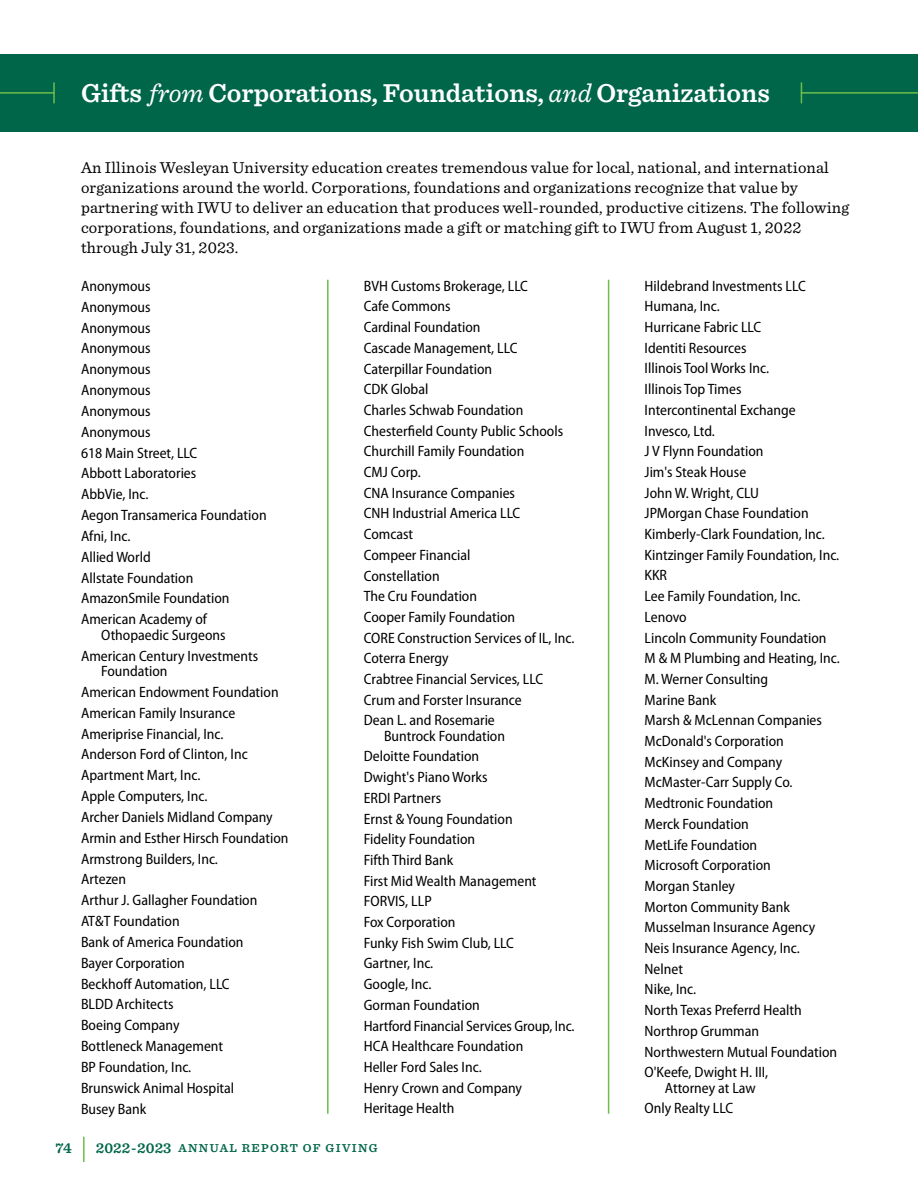
<style>
.page{position:relative;width:918px;height:1188px;background:#fff}
.page>*{position:absolute;margin:0;border:0;box-sizing:border-box;transform-origin:0 0}
.t1{font:600 27px "Sentinel";color:#fff}
.t2{font:16.5px/19.8px "Sentinel";letter-spacing:.01em;color:#000}
.t3{font:semi-condensed 15px/20.7px "Myriad Pro";color:#000}
.t4{font:600 15px "Sentinel";color:#006649}
.t5{font:600 12px "Sentinel";letter-spacing:.11em;color:#006649}
.s1{font-weight:400;font-style:italic}
.s2{font-size:15px}
</style>
<div class="page">
<hr style="left:83px;top:1137px;width:2px;height:25px;background:#6dbe4b">
<div style="left:0;top:54px;width:918px;height:78px;background:#006649"></div>
<hr style="left:801px;top:92px;width:117px;height:2px;background:#6dbe4b">
<svg style="left:801px;top:82px;width:1px;height:21px"></svg>
<hr style="left:0;top:92px;width:55px;height:2px;background:#6dbe4b">
<hr style="left:53px;top:82px;width:2px;height:21px;background:#6dbe4b">
<hr style="left:327px;top:280px;width:2px;height:834px;background:#6dbe4b">
<hr style="left:608px;top:280px;width:1px;height:834px;background:#6dbe4b">
<h1 class="t1" style="left:81px;top:73px;width:690px">Gifts <span class="s1">from</span> Corporations, Foundations, <span class="s1">and</span> Organizations</h1>
<p class="t2" style="left:81px;top:157px;width:770px">An Illinois Wesleyan University education creates tremendous value for local, national, and international organizations around the world. Corporations, foundations and organizations recognize that value by partnering with IWU to deliver an education that produces well-rounded, productive citizens. The following corporations, foundations, and organizations made a gift or matching gift to IWU from August 1, 2022 through July 31, 2023.</p>
<p class="t3" style="left:81px;top:276px;width:187px">Anonymous<br>Anonymous<br>Anonymous<br>Anonymous<br>Anonymous<br>Anonymous<br>Anonymous<br>Anonymous<br>618 Main Street, LLC<br>Abbott Laboratories<br>AbbVie, Inc.<br>Aegon Transamerica Foundation<br>Afni, Inc.<br>Allied World<br>Allstate Foundation<br>AmazonSmile Foundation<br>American Academy of</p>
<p class="t3" style="left:81px;top:625px;width:179px;text-indent:20px">Othopaedic Surgeons<br>American Century Investments</p>
<p class="t3" style="left:81px;top:661px;width:209px;text-indent:20px">Foundation<br>American Endowment Foundation<br>American Family Insurance<br>Ameriprise Financial, Inc.<br>Anderson Ford of Clinton, Inc<br>Apartment Mart, Inc.<br>Apple Computers, Inc.<br>Archer Daniels Midland Company<br>Armin and Esther Hirsch Foundation<br>Armstrong Builders, Inc.<br>Artezen<br>Arthur J. Gallagher Foundation<br>AT&amp;T Foundation<br>Bank of America Foundation<br>Bayer Corporation<br>Beckhoff Automation, LLC<br>BLDD Architects<br>Boeing Company<br>Bottleneck Management<br>BP Foundation, Inc.<br>Brunswick Animal Hospital<br>Busey Bank</p>
<p class="t3" style="left:645px;top:276px;width:197px">Hildebrand Investments LLC<br>Humana, Inc.<br>Hurricane Fabric LLC<br>Identiti Resources<br>Illinois Tool Works Inc.<br>Illinois Top Times<br>Intercontinental Exchange<br>Invesco, Ltd.<br>J V Flynn Foundation<br>Jim's Steak House<br>John W. Wright, CLU<br>JPMorgan Chase Foundation<br>Kimberly-Clark Foundation, Inc.<br>Kintzinger Family Foundation, Inc.<br>KKR<br>Lee Family Foundation, Inc.<br>Lenovo<br>Lincoln Community Foundation<br>M &amp; M Plumbing and Heating, Inc.<br>M. Werner Consulting<br>Marine Bank<br>Marsh &amp; McLennan Companies<br>McDonald's Corporation<br>McKinsey and Company<br>McMaster-Carr Supply Co.<br>Medtronic Foundation<br>Merck Foundation<br>MetLife Foundation<br>Microsoft Corporation<br>Morgan Stanley<br>Morton Community Bank<br>Musselman Insurance Agency<br>Neis Insurance Agency, Inc.<br>Nelnet<br>Nike, Inc.<br>North Texas Preferrd Health<br>Northrop Grumman<br>Northwestern Mutual Foundation<br>O'Keefe, Dwight H. III,</p>
<p class="t3" style="left:645px;top:1077px;width:113px;text-indent:20px">Attorney at Law<br>Only Realty LLC</p>
<p class="t3" style="left:364px;top:276px;width:212px">BVH Customs Brokerage, LLC<br>Cafe Commons<br>Cardinal Foundation<br>Cascade Management, LLC<br>Caterpillar Foundation<br>CDK Global<br>Charles Schwab Foundation<br>Chesterfield County Public Schools<br>Churchill Family Foundation<br>CMJ Corp.<br>CNA Insurance Companies<br>CNH Industrial America LLC<br>Comcast<br>Compeer Financial<br>Constellation<br>The Cru Foundation<br>Cooper Family Foundation<br>CORE Construction Services of IL, Inc.<br>Coterra Energy<br>Crabtree Financial Services, LLC<br>Crum and Forster Insurance<br>Dean L. and Rosemarie</p>
<p class="t3" style="left:364px;top:726px;width:212px;text-indent:20px">Buntrock Foundation<br>Deloitte Foundation<br>Dwight's Piano Works<br>ERDI Partners<br>Ernst &amp; Young Foundation<br>Fidelity Foundation<br>Fifth Third Bank<br>First Mid Wealth Management<br>FORVIS, LLP<br>Fox Corporation<br>Funky Fish Swim Club, LLC<br>Gartner, Inc.<br>Google, Inc.<br>Gorman Foundation<br>Hartford Financial Services Group, Inc.<br>HCA Healthcare Foundation<br>Heller Ford Sales Inc.<br>Henry Crown and Company<br>Heritage Health</p>
<p class="t4" style="left:55px;top:1137px;width:18px">74</p>
<p class="t5" style="left:96px;top:1139px;width:283px"><span class="s2">2022 -2023</span> ANNUAL REPORT OF GIVING</p>
</div>
